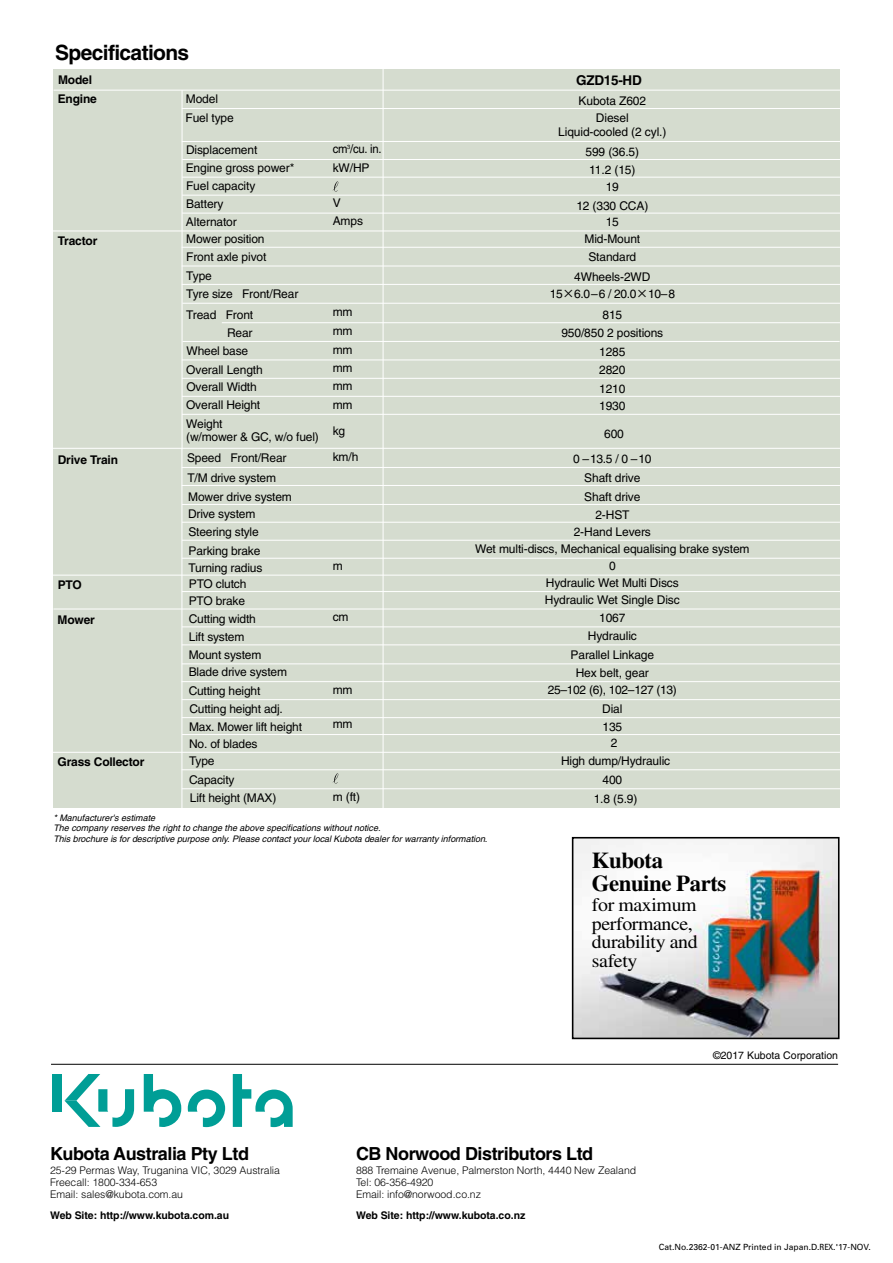
<style>
.page{position:relative;width:893px;height:1263px;background:#fff}
.page>*{position:absolute;margin:0;border:0;box-sizing:border-box;transform-origin:0 0}
.t1{font:700 22.65px/23.1px "Times";letter-spacing:-.02em;color:#000}
.t2{font:700 21px "Helvetica";letter-spacing:-.03em;color:#000}
.t3{font:18.9px/18.9px "Times";letter-spacing:-.02em;color:#000;scale:1.05 1}
.t4{font:700 18px "Helvetica";letter-spacing:-.025em;color:#000}
.t5{font:700 13.5px "Helvetica";letter-spacing:-.02em;color:#000}
.t6{font:12px/17.9px "Helvetica";letter-spacing:-.01em;color:#000}
.t7{font:700 12px/19.2px "Helvetica";letter-spacing:-.015em;color:#000}
.t8{font:12px "Helvetica";letter-spacing:-.01em;color:#000;scale:.94 1}
.t9{font:300 10.5px/12px "Helvetica";letter-spacing:-.005em;color:#000}
.t10{font:700 10.5px "Helvetica";letter-spacing:-.005em;color:#000}
.t11{font:10.5px "Helvetica";color:#000}
.t12{font:italic 9px/10.5px "Helvetica";letter-spacing:-.005em;color:#000}
.t13{font:8.55px "Univers";color:#000}
.s1{font-family:"Shin Go"}
.s2{font-stretch:condensed}
</style>
<div class="page">
<div style="left:54px;top:69px;width:786px;height:739px;background:#d5dccf"></div>
<hr style="left:182px;top:108px;width:658px;height:1px;background:#fff">
<hr style="left:182px;top:141px;width:658px;height:1px;background:#fff">
<hr style="left:182px;top:159px;width:658px;height:1px;background:#fff">
<hr style="left:182px;top:177px;width:658px;height:1px;background:#fff">
<hr style="left:182px;top:195px;width:658px;height:1px;background:#fff">
<hr style="left:182px;top:213px;width:658px;height:1px;background:#fff">
<hr style="left:182px;top:303px;width:658px;height:1px;background:#fff">
<hr style="left:222px;top:322px;width:618px;height:1px;background:#fff">
<hr style="left:182px;top:360px;width:658px;height:1px;background:#fff">
<hr style="left:182px;top:378px;width:658px;height:1px;background:#fff">
<hr style="left:182px;top:396px;width:658px;height:1px;background:#fff">
<hr style="left:182px;top:414px;width:658px;height:1px;background:#fff">
<hr style="left:52px;top:448px;width:791px;height:1px;background:#fff">
<hr style="left:182px;top:467px;width:661px;height:1px;background:#fff">
<hr style="left:182px;top:522px;width:661px;height:1px;background:#fff">
<hr style="left:182px;top:540px;width:661px;height:1px;background:#fff">
<hr style="left:182px;top:591px;width:661px;height:1px;background:#fff">
<hr style="left:383px;top:68px;width:1px;height:743px;background:#fff">
<hr style="left:54px;top:90px;width:789px;height:1px;background:#fff">
<hr style="left:182px;top:247px;width:659px;height:1px;background:#fff">
<hr style="left:182px;top:266px;width:659px;height:1px;background:#fff">
<hr style="left:182px;top:284px;width:659px;height:1px;background:#fff">
<hr style="left:183px;top:341px;width:657px;height:1px;background:#fff">
<hr style="left:51px;top:575px;width:793px;height:1px;background:#fff">
<hr style="left:182px;top:504px;width:661px;height:1px;background:#fff">
<hr style="left:182px;top:90px;width:1px;height:359px;background:#fff">
<hr style="left:182px;top:626px;width:662px;height:1px;background:#fff">
<hr style="left:182px;top:644px;width:662px;height:1px;background:#fff">
<hr style="left:181px;top:681px;width:663px;height:1px;background:#fff">
<hr style="left:182px;top:699px;width:662px;height:1px;background:#fff">
<hr style="left:182px;top:717px;width:662px;height:1px;background:#fff">
<hr style="left:182px;top:734px;width:663px;height:1px;background:#fff">
<hr style="left:182px;top:663px;width:662px;height:1px;background:#fff">
<hr style="left:51px;top:231px;width:790px;height:1px;background:#fff">
<hr style="left:182px;top:448px;width:1px;height:362px;background:#fff">
<hr style="left:182px;top:769px;width:662px;height:1px;background:#fff">
<hr style="left:182px;top:788px;width:662px;height:1px;background:#fff">
<hr style="left:53px;top:609px;width:790px;height:1px;background:#fff">
<hr style="left:52px;top:752px;width:792px;height:1px;background:#fff">
<hr style="left:182px;top:558px;width:661px;height:1px;background:#fff">
<hr style="left:182px;top:485px;width:661px;height:1px;background:#fff">
<img style="left:575px;top:840px;width:261px;height:196px">
<div style="left:572px;top:837px;width:267px;height:202px;border:2px solid #000"></div>
<hr style="left:51px;top:1064px;width:787px;height:1px;background:#000">
<hr style="left:892px;top:183px;width:1px;height:179px;background:#000">
<svg style="left:333px;top:181px;width:6px;height:11px"></svg>
<svg style="left:333px;top:773px;width:6px;height:10px"></svg>
<div style="left:52px;top:1074px;width:9px;height:38px;background:#009e96"></div>
<svg style="left:65px;top:1074px;width:69px;height:53px"></svg>
<svg style="left:144px;top:1074px;width:37px;height:53px"></svg>
<svg style="left:188px;top:1089px;width:37px;height:38px"></svg>
<svg style="left:233px;top:1074px;width:60px;height:53px"></svg>
<h2 class="t2" style="left:55px;top:40px;width:136px">Specifications</h2>
<p class="t7" style="left:58px;top:70px;width:41px">Model<br>Engine</p>
<p class="t7" style="left:58px;top:231px;width:41px">Tractor</p>
<p class="t6" style="left:186px;top:90px;width:34px">Model</p>
<p class="t6" style="left:185px;top:109px;width:50px">Fuel type</p>
<p class="t6" style="left:186px;top:141px;width:110px;line-height:17.4px">Displacement<br>Engine gross power*</p>
<p class="t6" style="left:186px;top:176px;width:71px;line-height:18.3px">Fuel capacity<br>Battery<br>Alternator</p>
<p class="t6" style="left:186px;top:230px;width:82px">Mower position<br>Front axle pivot</p>
<p class="t6" style="left:186px;top:267px;width:27px">Type</p>
<p class="t8" style="left:333px;top:142px;width:53px">cm<sup>3</sup>/cu. in.</p>
<p class="t6" style="left:333px;top:159px;width:38px">kW/HP</p>
<p class="t6" style="left:333px;top:194px;width:32px">V<br>Amps</p>
<p class="t5" style="left:576px;top:72px;width:67px">GZD15-HD</p>
<p class="t6" style="left:579px;top:92px;width:69px;line-height:17.4px;text-align:center">Kubota Z602<br>Diesel</p>
<p class="t6" style="left:558px;top:122px;width:110px;line-height:20px;text-align:center">Liquid-cooled (2 cyl.)<br>599 (36.5)</p>
<p class="t6" style="left:589px;top:161px;width:48px;line-height:17.2px;text-align:center">11.2 (15)<br>19</p>
<p class="t6" style="left:576px;top:197px;width:74px;line-height:16.6px;text-align:center">12 (330 CCA)<br>15</p>
<p class="t6" style="left:584px;top:230px;width:57px">Mid-Mount</p>
<p class="t6" style="left:588px;top:247px;width:49px">Standard</p>
<p class="t6" style="left:574px;top:268px;width:78px">4Wheels-2WD</p>
<p class="t7" style="left:58px;top:450px;width:62px">Drive Train</p>
<p class="t7" style="left:58px;top:574px;width:26px">PTO</p>
<p class="t6" style="left:186px;top:284px;width:114px">Tyre size Front/Rear</p>
<p class="t6" style="left:186px;top:324px;width:78px;line-height:18.3px;text-indent:41px">Rear<br>Wheel base<br>Overall Length</p>
<p class="t6" style="left:550px;top:285px;width:127px">15<span class="s1">×</span>6.0–6 / 20.0<span class="s1">×</span>10–8</p>
<p class="t6" style="left:333px;top:303px;width:21px">mm</p>
<p class="t6" style="left:333px;top:340px;width:21px;line-height:18.3px;text-align:justify">mm mm mm mm</p>
<p class="t6" style="left:333px;top:418px;width:27px;line-height:26px">kg km/h</p>
<p class="t6" style="left:186px;top:306px;width:68px">Tread Front</p>
<p class="t6" style="left:603px;top:306px;width:21px">815</p>
<p class="t6" style="left:561px;top:324px;width:103px;line-height:18.5px;text-align:center">950/850 2 positions<br>1285<br>2820<br>1210</p>
<p class="t6" style="left:333px;top:322px;width:21px">mm</p>
<p class="t6" style="left:186px;top:378px;width:76px">Overall Width<br>Overall Height</p>
<p class="t6" style="left:599px;top:397px;width:28px">1930</p>
<p class="t6" style="left:186px;top:417px;width:134px;line-height:13.5px">Weight<br>(w/mower &amp; GC, w/o fuel)</p>
<p class="t6" style="left:604px;top:425px;width:21px">600</p>
<p class="t6" style="left:187px;top:448px;width:101px">Speed Front/Rear</p>
<p class="t6" style="left:573px;top:450px;width:80px;line-height:18.6px;text-align:center">0 –13.5 / 0 –10<br>Shaft drive<br>Shaft drive<br>2-HST</p>
<p class="t6" style="left:475px;top:523px;width:276px;line-height:17px;text-align:center">2-Hand Levers<br>Wet multi-discs, Mechanical equalising brake system<br>0<br>Hydraulic Wet Multi Discs</p>
<p class="t6" style="left:187px;top:469px;width:106px;line-height:18.5px">T/M drive system<br>Mower drive system</p>
<p class="t6" style="left:188px;top:504px;width:69px">Drive system</p>
<p class="t6" style="left:188px;top:523px;width:72px">Steering style</p>
<p class="t6" style="left:188px;top:559px;width:75px">Turning radius</p>
<p class="t6" style="left:189px;top:542px;width:73px">Parking brake</p>
<p class="t6" style="left:333px;top:557px;width:11px">m</p>
<p class="t6" style="left:189px;top:575px;width:59px">PTO clutch<br>PTO brake</p>
<p class="t6" style="left:545px;top:590px;width:136px">Hydraulic Wet Single Disc</p>
<p class="t7" style="left:58px;top:610px;width:39px">Mower</p>
<p class="t6" style="left:189px;top:609px;width:100px">Cutting width<br>Lift system<br>Mount system<br>Blade drive system</p>
<p class="t6" style="left:333px;top:608px;width:17px">cm</p>
<p class="t6" style="left:599px;top:609px;width:28px">1067</p>
<p class="t6" style="left:588px;top:627px;width:51px">Hydraulic</p>
<p class="t6" style="left:571px;top:646px;width:85px;line-height:18.3px;text-align:center">Parallel Linkage<br>Hex belt, gear</p>
<p class="t6" style="left:189px;top:681px;width:115px">Cutting height<br>Cutting height adj.<br>Max. Mower lift height<br>No. of blades</p>
<p class="t6" style="left:333px;top:680px;width:21px">mm</p>
<p class="t6" style="left:333px;top:715px;width:21px">mm</p>
<p class="t6" style="left:548px;top:681px;width:131px;text-align:center">25–102 (6), 102–127 (13)<br>Dial<br>135<br>2</p>
<p class="t7" style="left:58px;top:752px;width:88px">Grass Collector</p>
<p class="t6" style="left:189px;top:752px;width:27px">Type</p>
<p class="t6" style="left:190px;top:789px;width:88px">Lift height (MAX)</p>
<p class="t6" style="left:189px;top:771px;width:47px">Capacity</p>
<p class="t6" style="left:333px;top:788px;width:29px">m (ft)</p>
<p class="t6" style="left:561px;top:751px;width:111px">High dump/Hydraulic</p>
<p class="t6" style="left:594px;top:790px;width:45px">1.8 (5.9)</p>
<p class="t6" style="left:602px;top:771px;width:21px">400</p>
<p class="t12" style="left:53px;top:812px;width:436px">* Manufacturer's estimate<br>The company reserves the right to change the above specifications without notice.<br>This brochure is for descriptive purpose only. Please contact your local Kubota dealer for warranty information.</p>
<h1 class="t1" style="left:592px;top:848px;width:136px">Kubota<br>Genuine Parts</h1>
<h3 class="t3" style="left:592px;top:895px;width:102px">for maximum performance, durability and safety</h3>
<p class="t11" style="left:713px;top:1049px;width:127px">©2017 Kubota Corporation</p>
<h3 class="t4" style="left:50px;top:1142px;width:201px">Kubota Australia Pty Ltd</h3>
<p class="t9" style="left:50px;top:1164px;width:232px">25-29 Permas Way, Truganina VIC, 3029 Australia<br>Freecall: 1800-334-653<br>Email: sales@kubota.com.au</p>
<p class="t10" style="left:50px;top:1209px;width:181px">Web Site: http://www.kubota.com.au</p>
<h3 class="t4" style="left:356px;top:1142px;width:239px">CB Norwood Distributors Ltd</h3>
<p class="t9" style="left:356px;top:1164px;width:282px">888 Tremaine Avenue, Palmerston North, 4440 New Zealand<br>Tel: 06-356-4920<br>Email: info@norwood.co.nz</p>
<p class="t10" style="left:356px;top:1209px;width:171px">Web Site: http://www.kubota.co.nz</p>
<p class="t13" style="left:659px;top:1242px;width:213px">Cat.No.2362-01-ANZ Printed in Japan.D.<span class="s2">REX</span>.'17-NOV.</p>
</div>
